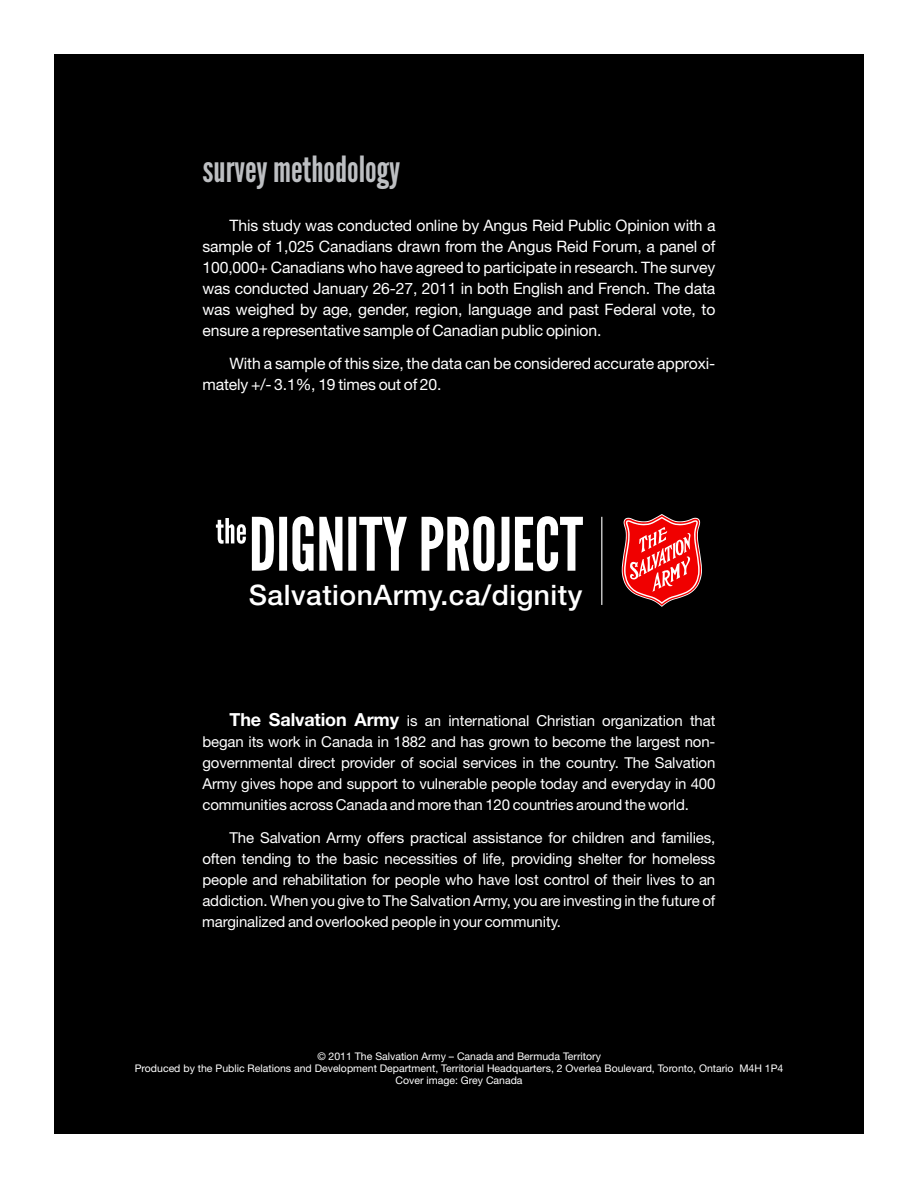
<style>
.page{position:relative;width:918px;height:1188px;background:#fff}
.page>*{position:absolute;margin:0;border:0;box-sizing:border-box;transform-origin:0 0}
.t1{font:36px "League Gothic";color:#bdbfc2}
.t2{font:500 28.2px "Helvetica Neue LT Com";letter-spacing:.015em;color:#fff}
.t3{font:15.75px/21px "Helvetica Neue LT Com";letter-spacing:-.01em;color:#fff;text-align:justify}
.t4{font:15px/21px "Helvetica Neue LT Com";letter-spacing:-.01em;color:#fff;text-align:justify}
.t5{font:10.5px/12.3px "Helvetica Neue LT Com";color:#fff;text-align:center}
.s1{font-weight:700;font-size:18px}
</style>
<div class="page">
<div style="left:54px;top:54px;width:810px;height:1080px;background:#000"></div>
<svg style="left:622px;top:514px;width:80px;height:93px"></svg>
<hr style="left:601px;top:517px;width:1px;height:88px;background:#fff">
<svg style="left:216px;top:516px;width:367px;height:56px"></svg>
<h1 class="t1" style="left:202px;top:155px;width:199px">survey methodology</h1>
<p class="t3" style="left:202px;top:217px;width:515px;text-indent:27px">This study was conducted online by Angus Reid Public Opinion with a sample of 1,025 Canadians drawn from the Angus Reid Forum, a panel of 100,000+ Canadians who have agreed to participate in research. The survey was conducted January 26-27, 2011 in both English and French. The data was weighed by age, gender, region, language and past Federal vote, to ensure a representative sample of Canadian public opinion.</p>
<p class="t3" style="left:202px;top:355px;width:514px;text-indent:27px">With a sample of this size, the data can be considered accurate approxi&shy;mately +/- 3.1%, 19 times out of 20.</p>
<h2 class="t2" style="left:249px;top:585px;width:335px">SalvationArmy.ca/dignity</h2>
<p class="t4" style="left:202px;top:713px;width:515px;text-indent:27px"><span class="s1">The Salvation Army</span> is an international Christian organization that began its work in Canada in 1882 and has grown to become the largest non&shy;governmental direct provider of social services in the country. The Salvation Army gives hope and support to vulnerable people today and everyday in 400 communities across Canada and more than 120 countries around the world.</p>
<p class="t4" style="left:202px;top:830px;width:515px;text-indent:27px">The Salvation Army offers practical assistance for children and families, often tending to the basic necessities of life, providing shelter for homeless people and rehabilitation for people who have lost control of their lives to an addiction. When you give to The Salvation Army, you are investing in the future of marginalized and overlooked people in your community.</p>
<p class="t5" style="left:135px;top:1051px;width:650px">© 2011 The Salvation Army – Canada and Bermuda Territory<br>Produced by the Public Relations and Development Department, Territorial Headquarters, 2 Overlea Boulevard, Toronto, Ontario M4H 1P4<br>Cover image: Grey Canada</p>
</div>
